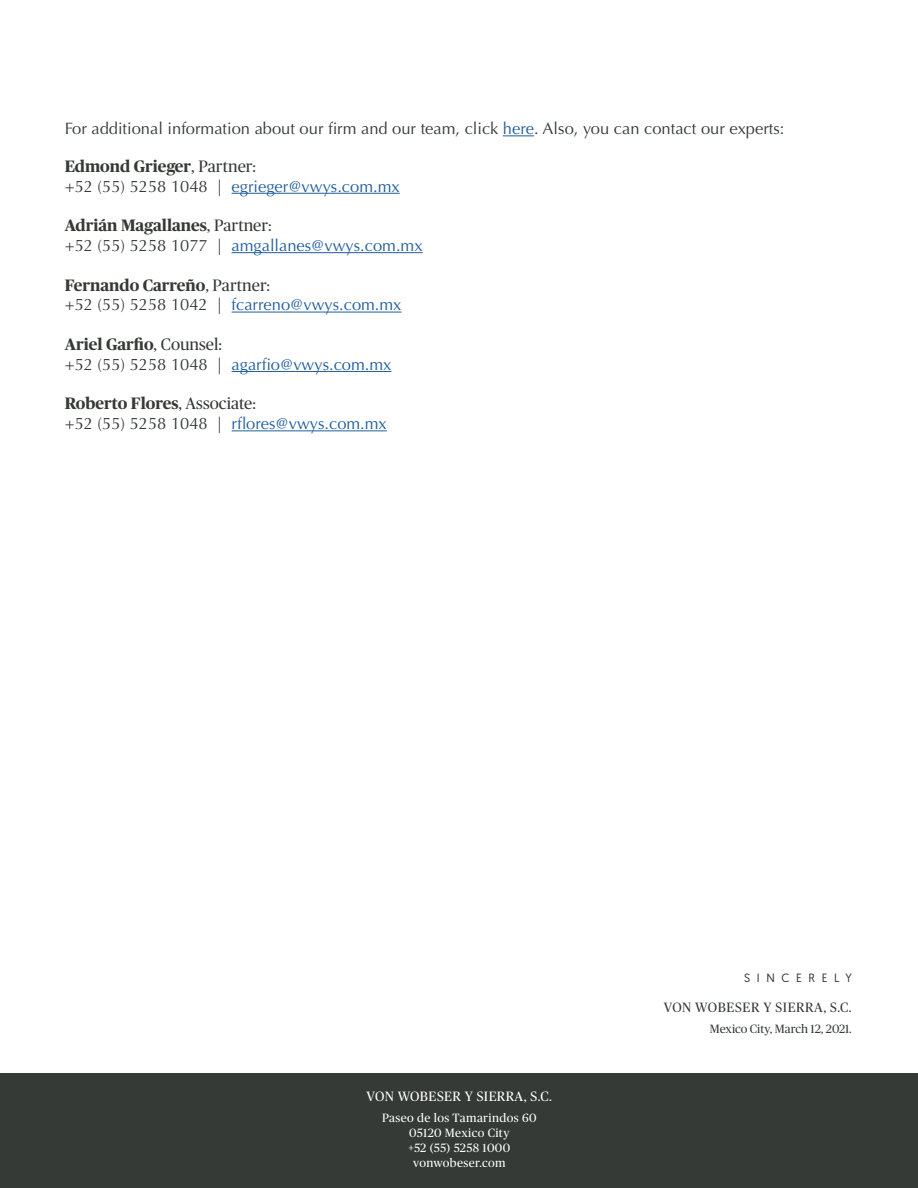
<style>
.page{position:relative;width:918px;height:1188px;background:#fff}
.page>*{position:absolute;margin:0;border:0;box-sizing:border-box;transform-origin:0 0}
.t1{font:16.5px "Optima";color:#215e9e}
.t2{font:700 16.5px "Publico";color:#353a36}
.t3{font:16.5px "Optima";color:#353a36}
.t4{font:13.5px "Publico";letter-spacing:.03em;color:#fff}
.t5{font:13.5px "Publico";letter-spacing:.045em;color:#353a36}
.t6{font:12px/15px "Publico";letter-spacing:.03em;color:#fff;text-align:center}
.t7{font:12px "Publico";color:#353a36}
.t8{font:12px "Geomanist";letter-spacing:.56em;color:#353a36}
.s1{color:#215e9e}
.s2{font-weight:400}
.s3{color:#353a36}
</style>
<div class="page">
<div style="left:0;top:1074px;width:918px;height:114px;background:#353a36"></div>
<hr style="left:503px;top:135px;width:31px;height:1px;background:#215e9e">
<hr style="left:232px;top:193px;width:168px;height:1px;background:#215e9e">
<hr style="left:232px;top:252px;width:191px;height:1px;background:#215e9e">
<hr style="left:232px;top:312px;width:170px;height:1px;background:#215e9e">
<hr style="left:232px;top:371px;width:159px;height:1px;background:#215e9e">
<hr style="left:232px;top:430px;width:155px;height:1px;background:#215e9e">
<p class="t3" style="left:65px;top:119px;width:721px">For additional information about our firm and our team, click <span class="s1">here</span>. Also, you can contact our experts:</p>
<p class="t2" style="left:65px;top:157px;width:193px">Edmond Grieger<span class="s2">, Partner:</span></p>
<p class="t1" style="left:65px;top:176px;width:336px"><span class="s3">+52 (55) 5258 1048 |</span> egrieger@vwys.com.mx</p>
<p class="t2" style="left:65px;top:216px;width:208px">Adrián Magallanes<span class="s2">, Partner:</span></p>
<p class="t1" style="left:65px;top:236px;width:359px"><span class="s3">+52 (55) 5258 1077 |</span> amgallanes@vwys.com.mx</p>
<p class="t2" style="left:65px;top:276px;width:207px">Fernando Carreño<span class="s2">, Partner:</span></p>
<p class="t1" style="left:65px;top:295px;width:338px"><span class="s3">+52 (55) 5258 1042 |</span> fcarreno@vwys.com.mx</p>
<p class="t2" style="left:65px;top:335px;width:159px">Ariel Garfio<span class="s2">, Counsel:</span></p>
<p class="t1" style="left:65px;top:355px;width:328px"><span class="s3">+52 (55) 5258 1048 |</span> agarfio@vwys.com.mx</p>
<p class="t2" style="left:65px;top:394px;width:193px">Roberto Flores<span class="s2">, Associate:</span></p>
<p class="t1" style="left:65px;top:414px;width:324px"><span class="s3">+52 (55) 5258 1048 |</span> rflores@vwys.com.mx</p>
<p class="t4" style="left:367px;top:1089px;width:187px">VON WOBESER Y SIERRA, S.C.</p>
<p class="t6" style="left:382px;top:1111px;width:156px">Paseo de los Tamarindos 60<br>05120 Mexico City<br>+52 (55) 5258 1000 vonwobeser.com</p>
<p class="t8" style="left:744px;top:970px;width:109px">SINCERELY</p>
<p class="t5" style="left:664px;top:1000px;width:190px">VON WOBESER Y SIERRA, S.C.</p>
<p class="t7" style="left:710px;top:1022px;width:143px">Mexico City, March 12, 2021.</p>
</div>
